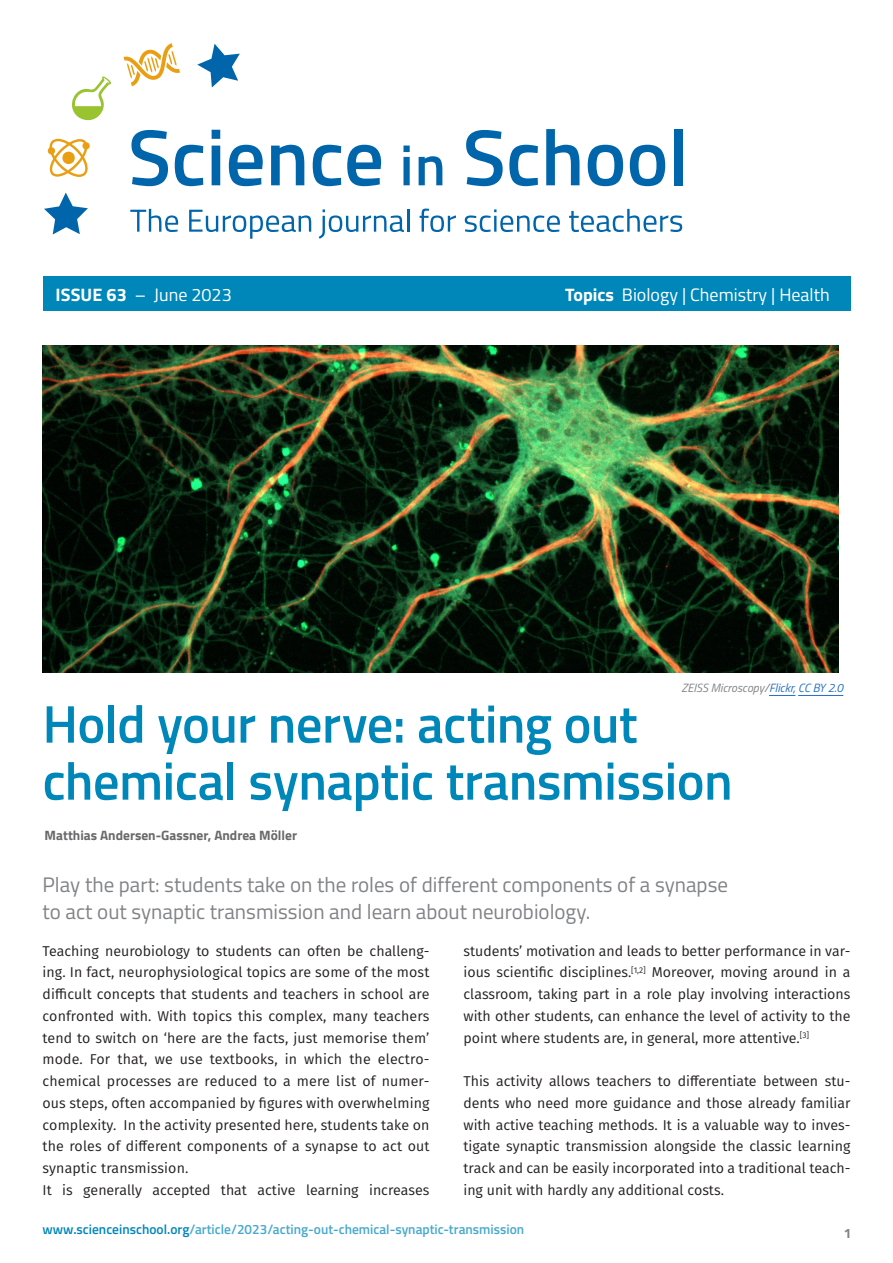
<style>
.page{position:relative;width:893px;height:1263px;background:#fff}
.page>*{position:absolute;margin:0;border:0;box-sizing:border-box;transform-origin:0 0}
.TEACH_Title{font:600 52.95px/57px "Titillium Web";letter-spacing:-.01em;color:#0087ba}
.Teaser{font:21px/27px "Titillium Web";color:#808285}
.Issue{font:18px "Titillium Web";color:#fff}
.Copy{font:14.25px/21.8px "Fira Sans";color:#231f20;text-align:justify}
.t1{font:600 13.5px "Titillium Web";color:#47a9ce}
.Author{font:700 13.5px "Titillium Web";color:#69696c}
.t2{font:700 13.5px "Titillium Web";color:#808285}
.Credit{font:italic 12px "Titillium Web";color:#808285}
.s1{font-weight:700}
.s2{color:#256fc1}
.s3{color:#0087ba}
</style>
<div class="page">
<svg style="left:197px;top:44px;width:43px;height:44px"></svg>
<svg style="left:72px;top:76px;width:39px;height:45px"></svg>
<svg style="left:131px;top:130px;width:37px;height:56px"></svg>
<svg style="left:175px;top:145px;width:28px;height:41px"></svg>
<svg style="left:212px;top:130px;width:8px;height:55px"></svg>
<svg style="left:229px;top:145px;width:34px;height:41px"></svg>
<svg style="left:271px;top:145px;width:33px;height:40px"></svg>
<svg style="left:313px;top:145px;width:28px;height:41px"></svg>
<svg style="left:347px;top:145px;width:34px;height:41px"></svg>
<svg style="left:403px;top:146px;width:7px;height:39px"></svg>
<svg style="left:419px;top:156px;width:23px;height:29px"></svg>
<svg style="left:466px;top:130px;width:37px;height:56px"></svg>
<svg style="left:509px;top:145px;width:29px;height:41px"></svg>
<svg style="left:546px;top:129px;width:33px;height:56px"></svg>
<svg style="left:588px;top:145px;width:35px;height:41px"></svg>
<svg style="left:630px;top:145px;width:35px;height:41px"></svg>
<div style="left:674px;top:129px;width:9px;height:56px;background:#0065ab"></div>
<svg style="left:130px;top:209px;width:48px;height:23px"></svg>
<svg style="left:189px;top:210px;width:122px;height:29px"></svg>
<svg style="left:319px;top:209px;width:85px;height:30px"></svg>
<hr style="left:407px;top:209px;width:2px;height:23px;background:#0065ab">
<svg style="left:420px;top:209px;width:36px;height:23px"></svg>
<svg style="left:465px;top:209px;width:95px;height:23px"></svg>
<svg style="left:569px;top:209px;width:113px;height:23px"></svg>
<svg style="left:124px;top:43px;width:56px;height:43px"></svg>
<svg style="left:44px;top:193px;width:44px;height:41px"></svg>
<svg style="left:47px;top:139px;width:43px;height:38px"></svg>
<div style="left:43px;top:276px;width:807px;height:35px;background:#0087ba"></div>
<img style="left:43px;top:346px;width:796px;height:327px">
<svg style="left:769px;top:695px;width:26px;height:1px"></svg>
<hr style="left:798px;top:695px;width:45px;height:1px;background:#256fc1">
<p class="Issue" style="left:55px;top:282px;width:178px"><span class="s1">ISSUE 63</span> – June 2023</p>
<p class="Issue" style="left:565px;top:282px;width:266px"><span class="s1">Topics</span> Biology | Chemistry | Health</p>
<p class="Credit" style="left:681px;top:679px;width:163px">ZEISS Microscopy/<span class="s2">Flickr, CC BY 2.0</span></p>
<p class="TEACH_Title" style="left:43px;top:693px;width:692px">Hold your nerve: acting out chemical synaptic transmission</p>
<p class="Author" style="left:45px;top:825px;width:254px">Matthias Andersen-Gassner, Andrea Möller</p>
<p class="Teaser" style="left:43px;top:870px;width:687px">Play the part: students take on the roles of different components of a synapse to act out synaptic transmission and learn about neurobiology.</p>
<p class="Copy" style="left:43px;top:939px;width:388px">Teaching neurobiology to students can often be challeng&shy;ing. In fact, neurophysiological topics are some of the most difficult concepts that students and teachers in school are confronted with. With topics this complex, many teachers tend to switch on ‘here are the facts, just memorise them’ mode. For that, we use textbooks, in which the electro&shy;chemical processes are reduced to a mere list of numer&shy;ous steps, often accompanied by figures with overwhelming complexity. In the activity presented here, students take on the roles of different components of a synapse to act out synaptic transmission.</p>
<p class="Copy" style="left:43px;top:1179px;width:388px">It is generally accepted that active learning increases</p>
<p class="Copy" style="left:463px;top:939px;width:388px">students’ motivation and leads to better performance in var&shy;ious scientific disciplines.<sup>[1,2]</sup> Moreover, moving around in a classroom, taking part in a role play involving interactions with other students, can enhance the level of activity to the point where students are, in general, more attentive.<sup>[3]</sup></p>
<p class="Copy" style="left:463px;top:1070px;width:388px">This activity allows teachers to differentiate between stu&shy;dents who need more guidance and those already familiar with active teaching methods. It is a valuable way to inves&shy;tigate synaptic transmission alongside the classic learning track and can be easily incorporated into a traditional teach&shy;ing unit with hardly any additional costs.</p>
<p class="t1" style="left:43px;top:1219px;width:483px"><span class="s3">www.scienceinschool.org</span>/article/2023/acting-out-chemical-synaptic-transmission</p>
<p class="t2" style="left:844px;top:1223px;width:9px">1</p>
</div>
